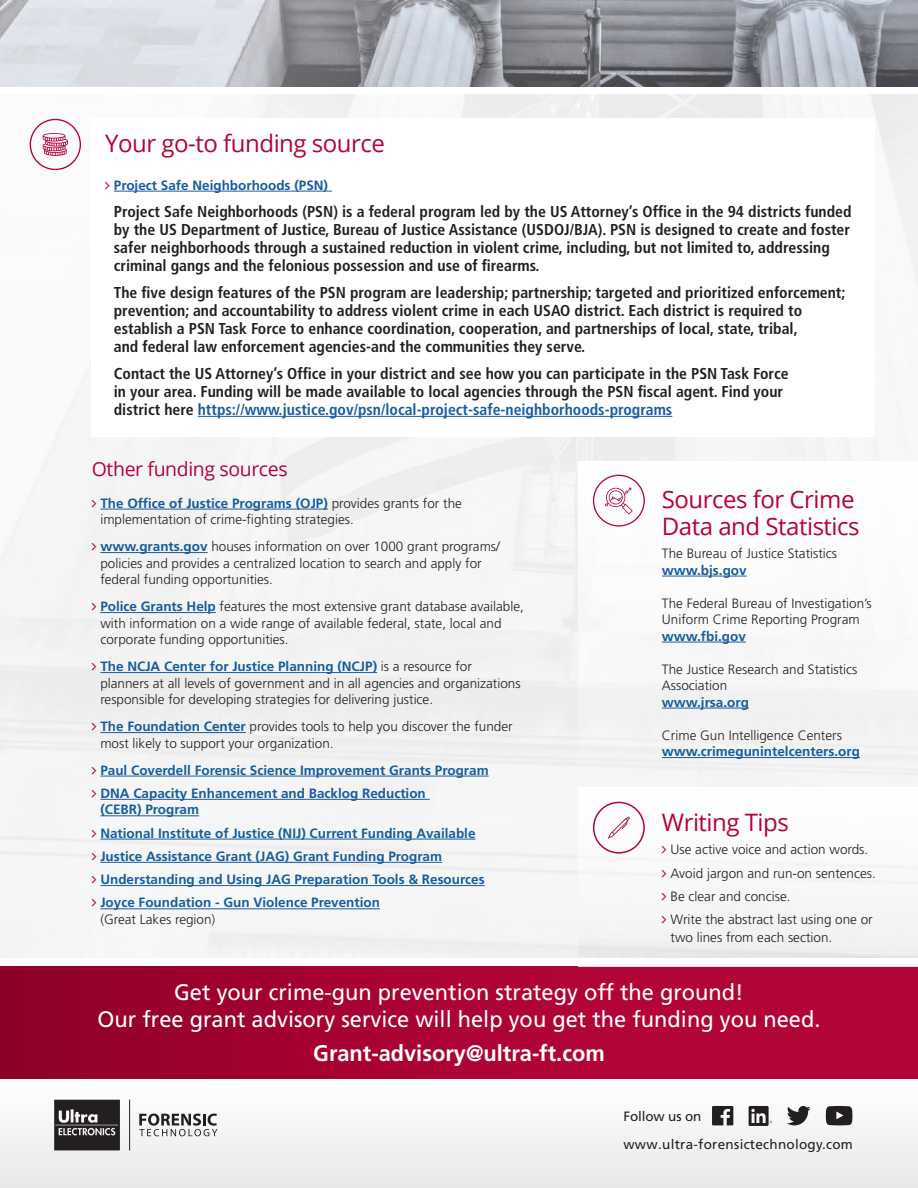
<style>
.page{position:relative;width:918px;height:1188px;background:#fff}
.page>*{position:absolute;margin:0;border:0;box-sizing:border-box;transform-origin:0 0}
.t1{font:24px/27px "Open Sans";letter-spacing:-.02em;color:#b30437}
.t2{font:22.5px/27px "Frutiger LT Std";color:#fff;text-align:center}
.t3{font:700 22.5px "Frutiger LT Std";color:#fff}
.t4{font:19.5px "Open Sans";letter-spacing:-.02em;color:#b30437}
.t5{font:700 condensed 15.75px/18px "Frutiger LT Std";color:#231f20}
.t6{font:300 13.5px/16.5px "Frutiger LT Std";color:#231f20}
.t7{font:700 13.5px/23.2px "Frutiger LT Std";color:#175d9e}
.t8{font:13.5px/28px "Frutiger LT Std";letter-spacing:.02em;color:#231f20}
.s1{color:#175d9e}
.s2{font-weight:700;color:#175d9e}
</style>
<div class="page">
<div style="left:0;top:1084px;width:918px;height:104px;background:#f2f2f3"></div>
<div style="left:0;top:967px;width:918px;height:111px;background:linear-gradient(to right,#95002a,#bc053b)"></div>
<div style="left:0;top:94px;width:578px;height:864px;background:#f5f5f6"></div>
<div style="left:578px;top:94px;width:340px;height:367px;background:#f5f6f6"></div>
<svg style="left:712px;top:1106px;width:21px;height:19px"></svg>
<svg style="left:787px;top:1106px;width:24px;height:19px"></svg>
<svg style="left:826px;top:1106px;width:26px;height:19px"></svg>
<svg style="left:749px;top:1106px;width:23px;height:20px"></svg>
<hr style="left:129px;top:1100px;width:1px;height:51px;background:#231f20">
<svg style="left:54px;top:1100px;width:66px;height:50px;background:#423f40"></svg>
<svg style="left:139px;top:1114px;width:78px;height:22px"></svg>
<img style="left:0;top:0;width:918px;height:87px">
<div style="left:578px;top:788px;width:340px;height:170px;background:#f8f8f9"></div>
<hr style="left:662px;top:576px;width:85px;height:1px;background:#175d9e">
<hr style="left:662px;top:642px;width:84px;height:1px;background:#175d9e">
<hr style="left:662px;top:708px;width:87px;height:1px;background:#175d9e">
<hr style="left:662px;top:757px;width:198px;height:1px;background:#175d9e">
<div style="left:593px;top:802px;width:52px;height:52px;border:2px solid #b30437;border-radius:50%"></div>
<svg style="left:608px;top:817px;width:22px;height:22px"></svg>
<div style="left:30px;top:119px;width:51px;height:51px;border:1px solid #b30437;border-radius:50%"></div>
<svg style="left:43px;top:133px;width:25px;height:23px"></svg>
<hr style="left:100px;top:509px;width:228px;height:1px;background:#175d9e">
<hr style="left:100px;top:552px;width:108px;height:1px;background:#175d9e">
<hr style="left:100px;top:612px;width:116px;height:1px;background:#175d9e">
<hr style="left:100px;top:672px;width:277px;height:1px;background:#175d9e">
<hr style="left:100px;top:732px;width:146px;height:1px;background:#175d9e">
<hr style="left:100px;top:776px;width:389px;height:1px;background:#175d9e">
<hr style="left:100px;top:799px;width:330px;height:1px;background:#175d9e">
<hr style="left:100px;top:815px;width:99px;height:1px;background:#175d9e">
<hr style="left:100px;top:839px;width:376px;height:1px;background:#175d9e">
<hr style="left:100px;top:862px;width:342px;height:1px;background:#175d9e">
<hr style="left:100px;top:885px;width:385px;height:1px;background:#175d9e">
<hr style="left:100px;top:908px;width:280px;height:1px;background:#175d9e">
<div style="left:593px;top:475px;width:52px;height:52px;border:1px solid #b30437;border-radius:50%"></div>
<svg style="left:605px;top:487px;width:28px;height:28px"></svg>
<div style="left:92px;top:119px;width:783px;height:318px;background:#fff"></div>
<hr style="left:114px;top:191px;width:218px;height:1px;background:#175d9e">
<hr style="left:198px;top:416px;width:474px;height:1px;background:#175d9e">
<h1 class="t1" style="left:105px;top:129px;width:281px">Your go-to funding source</h1>
<p class="t7" style="left:114px;top:174px;width:216px">Project Safe Neighborhoods (PSN)</p>
<p class="t5" style="left:114px;top:202px;width:739px">Project Safe Neighborhoods (PSN) is a federal program led by the US Attorney’s Office in the 94 districts funded by the US Department of Justice, Bureau of Justice Assistance (USDOJ/BJA). PSN is designed to create and foster safer neighborhoods through a sustained reduction in violent crime, including, but not limited to, addressing criminal gangs and the felonious possession and use of firearms.</p>
<p class="t5" style="left:114px;top:283px;width:733px">The five design features of the PSN program are leadership; partnership; targeted and prioritized enforcement; prevention; and accountability to address violent crime in each USAO district. Each district is required to establish a PSN Task Force to enhance coordination, cooperation, and partnerships of local, state, tribal,<br>and federal law enforcement agencies-and the communities they serve.</p>
<p class="t5" style="left:114px;top:364px;width:676px">Contact the US Attorney’s Office in your district and see how you can participate in the PSN Task Force in your area. Funding will be made available to local agencies through the PSN fiscal agent. Find your district here <span class="s1">https://www.justice.gov/psn/local-project-safe-neighborhoods-programs</span></p>
<h3 class="t4" style="left:92px;top:456px;width:197px">Other funding sources</h3>
<p class="t6" style="left:100px;top:495px;width:363px"><span class="s2">The Office of Justice Programs (OJP)</span> provides grants for the implementation of crime-fighting strategies.</p>
<p class="t6" style="left:100px;top:539px;width:401px"><span class="s2">www.grants.gov</span> houses information on over 1000 grant programs/ policies and provides a centralized location to search and apply for federal funding opportunities.</p>
<p class="t6" style="left:100px;top:599px;width:425px"><span class="s2">Police Grants Help</span> features the most extensive grant database available, with information on a wide range of available federal, state, local and corporate funding opportunities.</p>
<p class="t6" style="left:100px;top:659px;width:422px"><span class="s2">The NCJA Center for Justice Planning (NCJP)</span> is a resource for planners at all levels of government and in all agencies and organizations responsible for developing strategies for delivering justice.</p>
<p class="t6" style="left:100px;top:718px;width:414px"><span class="s2">The Foundation Center</span> provides tools to help you discover the funder most likely to support your organization.</p>
<p class="t7" style="left:100px;top:758px;width:390px">Paul Coverdell Forensic Science Improvement Grants Program<br>DNA Capacity Enhancement and Backlog Reduction</p>
<p class="t7" style="left:100px;top:798px;width:386px">(CEBR) Program<br>National Institute of Justice (NIJ) Current Funding Available Justice Assistance Grant (JAG) Grant Funding Program Understanding and Using JAG Preparation Tools &amp; Resources Joyce Foundation - Gun Violence Prevention</p>
<p class="t6" style="left:100px;top:911px;width:117px">(Great Lakes region)</p>
<h1 class="t1" style="left:662px;top:485px;width:199px">Sources for Crime<br>Data and Statistics</h1>
<p class="t6" style="left:662px;top:545px;width:177px">The Bureau of Justice Statistics</p>
<p class="t7" style="left:662px;top:558px;width:86px">www.bjs.gov</p>
<p class="t6" style="left:662px;top:595px;width:211px">The Federal Bureau of Investigation’s<br>Uniform Crime Reporting Program</p>
<p class="t7" style="left:662px;top:624px;width:86px">www.fbi.gov</p>
<p class="t6" style="left:662px;top:661px;width:197px">The Justice Research and Statistics<br>Association</p>
<p class="t7" style="left:662px;top:690px;width:89px">www.jrsa.org</p>
<p class="t6" style="left:662px;top:727px;width:182px">Crime Gun Intelligence Centers</p>
<p class="t7" style="left:662px;top:740px;width:200px">www.crimegunintelcenters.org</p>
<h1 class="t1" style="left:662px;top:808px;width:128px">Writing Tips</h1>
<p class="t6" style="left:671px;top:838px;width:207px;line-height:23.2px">Use active voice and action words.<br>Avoid jargon and run-on sentences.<br>Be clear and concise.<br>Write the abstract last using one or</p>
<p class="t6" style="left:671px;top:929px;width:163px">two lines from each section.</p>
<h2 class="t2" style="left:98px;top:978px;width:724px">Get your crime-gun prevention strategy off the ground!<br>Our free grant advisory service will help you get the funding you need.</h2>
<h2 class="t3" style="left:313px;top:1040px;width:293px">Grant-advisory@ultra-ft.com</h2>
<p class="t8" style="left:623px;top:1103px;width:231px">Follow us on www.ultra-forensictechnology.com</p>
</div>
